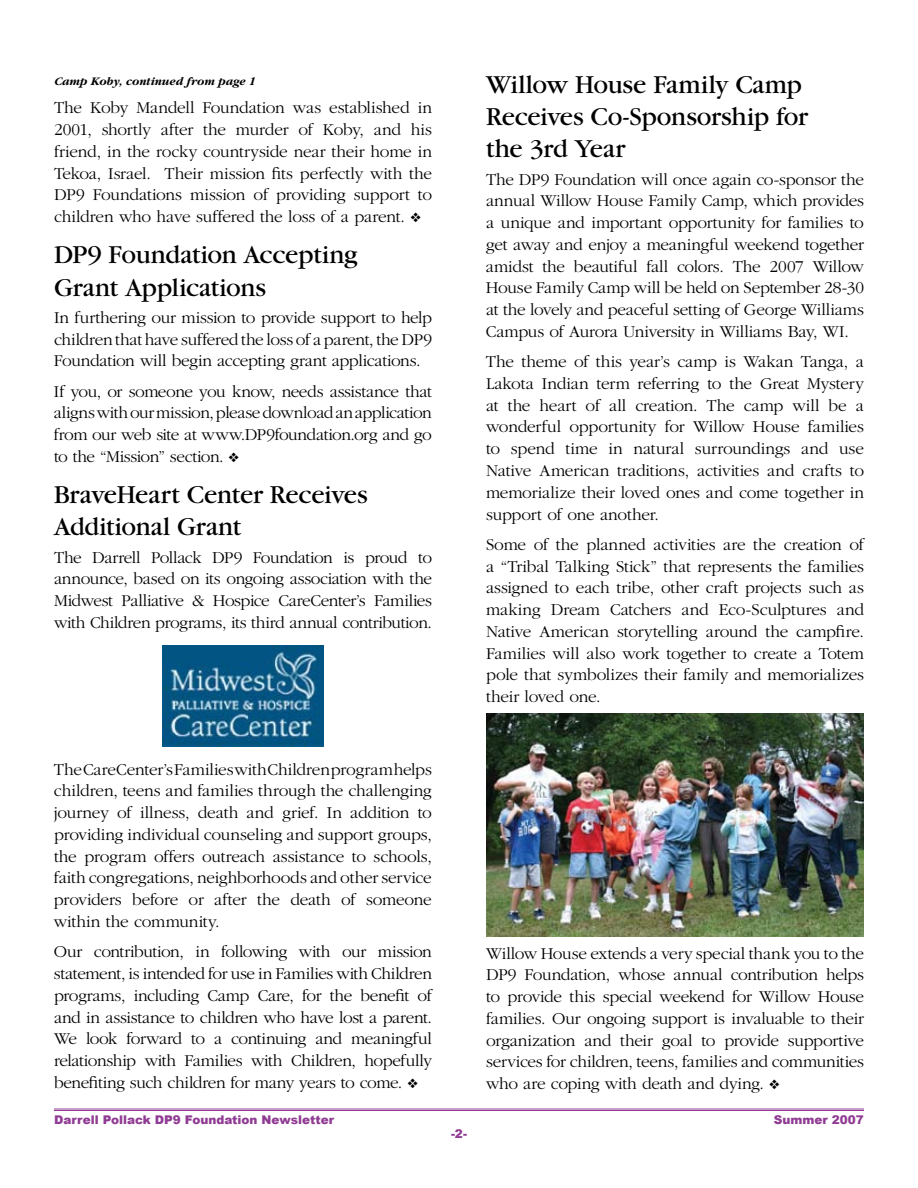
<style>
.page{position:relative;width:918px;height:1188px;background:#fff}
.page>*{position:absolute;margin:0;border:0;box-sizing:border-box;transform-origin:0 0}
.t1{font:27px/32.4px "Garamond";letter-spacing:-.01em;color:#000}
.t2{font:300 17.25px/21.8px "Garamond";letter-spacing:-.015em;color:#000;text-align:justify}
.t3{font:900 12px "Arial";color:#903c94}
.t4{font:italic 700 12px "Garamond";letter-spacing:.005em;color:#000}
</style>
<div class="page">
<hr style="left:54px;top:1109px;width:810px;height:1px;background:#903c94">
<hr style="left:54px;top:1110px;width:810px;height:1px;background:#903c94">
<img style="left:163px;top:645px;width:160px;height:101px">
<img style="left:486px;top:713px;width:378px;height:224px">
<p class="t4" style="left:54px;top:75px;width:203px">Camp Koby, continued from page 1</p>
<p class="t2" style="left:54px;top:97px;width:380px">The Koby Mandell Foundation was established in 2001, shortly after the murder of Koby, and his friend, in the rocky countryside near their home in Tekoa, Israel. Their mission fits perfectly with the DP9 Foundations mission of providing support to children who have suffered the loss of a parent. ❖</p>
<h1 class="t1" style="left:54px;top:239px;width:305px">DP9 Foundation Accepting<br>Grant Applications</h1>
<p class="t2" style="left:54px;top:307px;width:380px">In furthering our mission to provide support to help children that have suffered the loss of a parent, the DP9<br>Foundation will begin accepting grant applications.</p>
<p class="t2" style="left:54px;top:381px;width:380px">If you, or someone you know, needs assistance that alignswithourmission,pleasedownloadanapplication from our web site at www.DP9foundation.org and go to the “Mission” section. ❖</p>
<h1 class="t1" style="left:54px;top:479px;width:315px">BraveHeart Center Receives<br>Additional Grant</h1>
<p class="t2" style="left:54px;top:547px;width:380px">The Darrell Pollack DP9 Foundation is proud to announce, based on its ongoing association with the Midwest Palliative &amp; Hospice CareCenter’s Families with Children programs, its third annual contribution.</p>
<p class="t2" style="left:54px;top:759px;width:380px">TheCareCenter’sFamilieswithChildrenprogramhelps children, teens and families through the challenging journey of illness, death and grief. In addition to providing individual counseling and support groups, the program offers outreach assistance to schools, faith congregations, neighborhoods and other service providers before or after the death of someone within the community.</p>
<p class="t2" style="left:54px;top:941px;width:380px">Our contribution, in following with our mission statement, is intended for use in Families with Children programs, including Camp Care, for the benefit of and in assistance to children who have lost a parent.<br>We look forward to a continuing and meaningful relationship with Families with Children, hopefully benefiting such children for many years to come. ❖</p>
<h1 class="t1" style="left:486px;top:68px;width:324px">Willow House Family Camp<br>Receives Co-Sponsorship for the 3rd Year</h1>
<p class="t2" style="left:486px;top:169px;width:380px">The DP9 Foundation will once again co-sponsor the annual Willow House Family Camp, which provides a unique and important opportunity for families to get away and enjoy a meaningful weekend together amidst the beautiful fall colors. The 2007 Willow House Family Camp will be held on September 28-30 at the lovely and peaceful setting of George Williams Campus of Aurora University in Williams Bay, WI.</p>
<p class="t2" style="left:486px;top:351px;width:380px">The theme of this year’s camp is Wakan Tanga, a Lakota Indian term referring to the Great Mystery at the heart of all creation. The camp will be a wonderful opportunity for Willow House families to spend time in natural surroundings and use Native American traditions, activities and crafts to memorialize their loved ones and come together in support of one another.</p>
<p class="t2" style="left:486px;top:534px;width:380px">Some of the planned activities are the creation of a “Tribal Talking Stick” that represents the families assigned to each tribe, other craft projects such as making Dream Catchers and Eco-Sculptures and Native American storytelling around the campfire.<br>Families will also work together to create a Totem pole that symbolizes their family and memorializes their loved one.</p>
<p class="t2" style="left:486px;top:943px;width:380px">Willow House extends a very special thank you to the DP9 Foundation, whose annual contribution helps to provide this special weekend for Willow House families. Our ongoing support is invaluable to their organization and their goal to provide supportive services for children, teens, families and communities who are coping with death and dying. ❖</p>
<p class="t3" style="left:54px;top:1113px;width:282px">Darrell Pollack DP9 Foundation Newsletter</p>
<p class="t3" style="left:774px;top:1113px;width:92px">Summer 2007</p>
<p class="t3" style="left:451px;top:1127px;width:17px">-2-</p>
</div>
